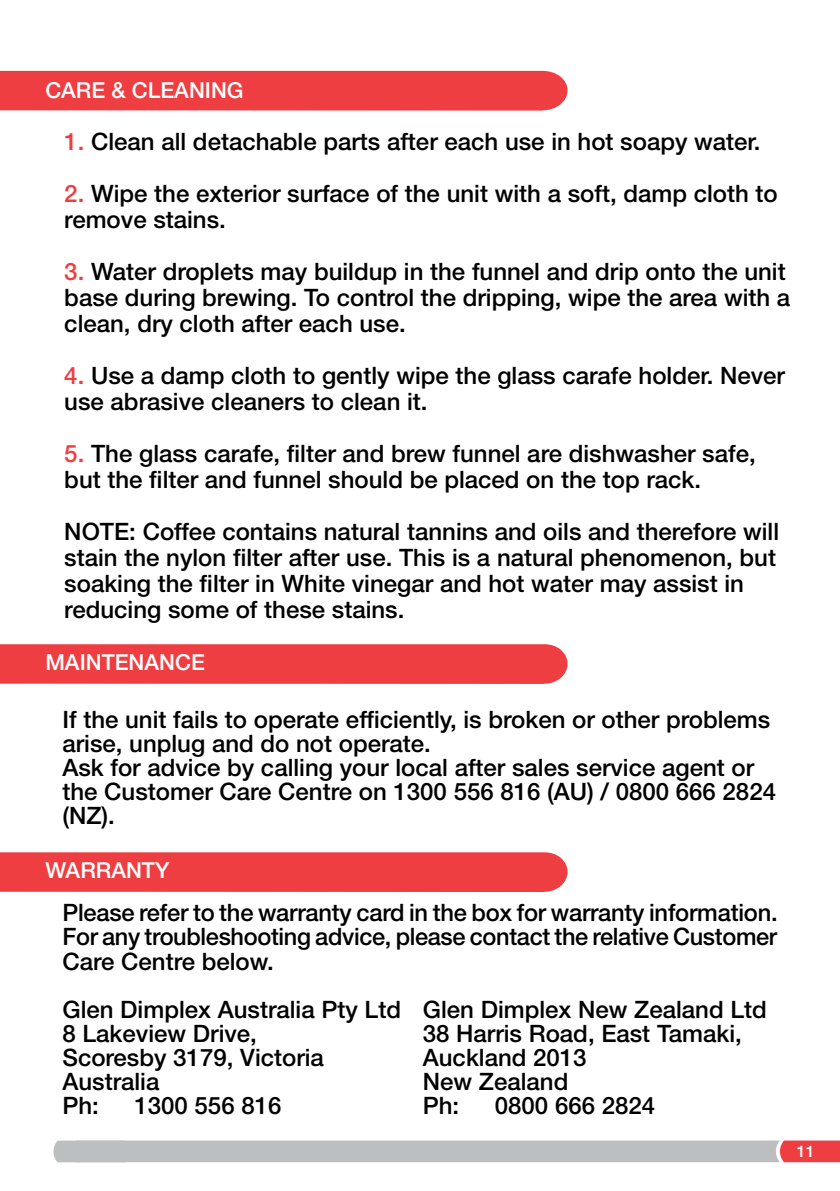
<style>
.page{position:relative;width:840px;height:1191px;background:#fff}
.page>*{position:absolute;margin:0;border:0;box-sizing:border-box;transform-origin:0 0}
.t1{font:500 24px/26px "Helvetica Neue LT Std";color:#000}
.t2{font:500 22px "Helvetica Neue LT Std";color:#fff}
.t3{font:500 16px "Helvetica Neue LT Std";color:#fff}
.s1{color:#ef3e42}
</style>
<div class="page">
<svg style="left:53px;top:1140px;width:786px;height:22px;background:#c1b6b9"></svg>
<div style="left:0;top:644px;width:567px;height:40px;background:#ef3e42"></div>
<div style="left:0;top:852px;width:567px;height:40px;background:#ef3e42"></div>
<div style="left:0;top:71px;width:567px;height:40px;background:#ef3e42"></div>
<p class="t2" style="left:45px;top:77px;width:200px">CARE &amp; CLEANING</p>
<p class="t1" style="left:64px;top:128px;width:697px"><span class="s1">1.</span> Clean all detachable parts after each use in hot soapy water.</p>
<p class="t1" style="left:64px;top:180px;width:714px"><span class="s1">2.</span> Wipe the exterior surface of the unit with a soft, damp cloth to remove stains.</p>
<p class="t1" style="left:64px;top:258px;width:727px"><span class="s1">3.</span> Water droplets may buildup in the funnel and drip onto the unit base during brewing. To control the dripping, wipe the area with a clean, dry cloth after each use.</p>
<p class="t1" style="left:64px;top:362px;width:721px"><span class="s1">4.</span> Use a damp cloth to gently wipe the glass carafe holder. Never use abrasive cleaners to clean it.</p>
<p class="t1" style="left:64px;top:440px;width:692px"><span class="s1">5.</span> The glass carafe, filter and brew funnel are dishwasher safe, but the filter and funnel should be placed on the top rack.</p>
<p class="t1" style="left:64px;top:518px;width:716px">NOTE: Coffee contains natural tannins and oils and therefore will stain the nylon filter after use. This is a natural phenomenon, but soaking the filter in White vinegar and hot water may assist in reducing some of these stains.</p>
<p class="t2" style="left:45px;top:649px;width:161px">MAINTENANCE</p>
<p class="t1" style="left:62px;top:707px;width:714px;line-height:24px">If the unit fails to operate efficiently, is broken or other problems arise, unplug and do not operate.<br>Ask for advice by calling your local after sales service agent or the Customer Care Centre on 1300 556 816 (AU) / 0800 666 2824 (NZ).</p>
<p class="t2" style="left:45px;top:857px;width:125px">WARRANTY</p>
<p class="t1" style="left:62px;top:900px;width:716px;line-height:24px;text-align:justify">Please refer to the warranty card in the box for warranty information.<br>For any troubleshooting advice, please contact the relative Customer Care Centre below.</p>
<p class="t1" style="left:62px;top:996px;width:705px;line-height:24px">Glen Dimplex Australia Pty Ltd Glen Dimplex New Zealand Ltd<br>8 Lakeview Drive,</p>
<p class="t1" style="left:422px;top:1019px;width:320px">38 Harris Road, East Tamaki,</p>
<p class="t1" style="left:62px;top:1043px;width:263px">Scoresby 3179, Victoria</p>
<p class="t1" style="left:422px;top:1043px;width:165px">Auckland 2013</p>
<p class="t1" style="left:62px;top:1067px;width:98px">Australia</p>
<p class="t1" style="left:422px;top:1067px;width:147px">New Zealand</p>
<p class="t1" style="left:62px;top:1091px;width:38px">Ph:</p>
<p class="t1" style="left:134px;top:1091px;width:148px">1300 556 816</p>
<p class="t1" style="left:422px;top:1091px;width:38px">Ph:</p>
<p class="t1" style="left:494px;top:1091px;width:162px">0800 666 2824</p>
<p class="t3" style="left:796px;top:1141px;width:19px">11</p>
</div>
